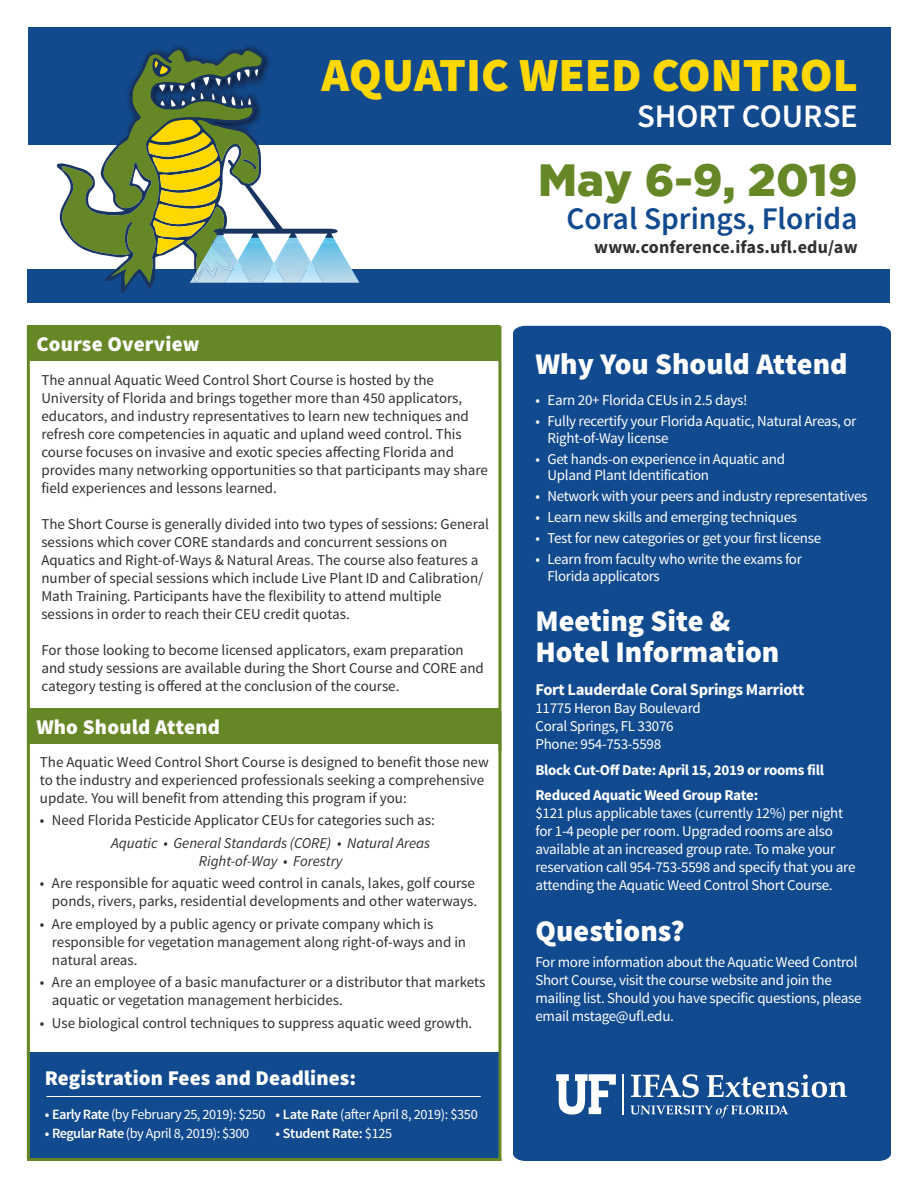
<style>
.page{position:relative;width:918px;height:1188px;background:#fff}
.page>*{position:absolute;margin:0;border:0;box-sizing:border-box;transform-origin:0 0}
.t1{font:900 47.7px "Source Sans Pro";color:#ffd801}
.t2{font:900 45px "Gotham";color:#668726}
.t3{font:600 32.85px "Source Sans Pro";color:#fff}
.t4{font:600 31.5px "Source Sans Pro";color:#114a8e}
.t5{font:900 30px "Source Sans Pro";color:#fff}
.t6{font:900 21px "Source Sans Pro";letter-spacing:.005em;color:#fff}
.t7{font:700 18px "Source Sans Pro";letter-spacing:.01em;color:#312f30}
.t8{font:700 16.5px "Source Sans Pro";letter-spacing:-.02em;color:#fff}
.t9{font:15px/18px "Source Sans Pro";color:#312f30}
.t10{font:15px/18px "Source Sans Pro";letter-spacing:-.02em;color:#fff}
.t11{font:700 15px "Source Sans Pro";letter-spacing:-.02em;color:#fff}
.t12{font:italic 15px "Source Sans Pro";color:#312f30}
.t13{font:14.25px "Source Sans Pro";letter-spacing:-.03em;color:#fff}
.t14{font:600 14.25px "Source Sans Pro";letter-spacing:-.025em;color:#fff}
.s1{font-weight:600}
.s2{font-weight:400}
</style>
<div class="page">
<div style="left:513px;top:326px;width:378px;height:835px;background:#114a8e"></div>
<div style="left:27px;top:326px;width:473px;height:35px;background:#668726"></div>
<div style="left:27px;top:709px;width:473px;height:35px;background:#668726"></div>
<div style="left:27px;top:1052px;width:472px;height:109px;background:#114a8e"></div>
<hr style="left:498px;top:326px;width:3px;height:425px;background:#668726">
<hr style="left:27px;top:326px;width:3px;height:832px;background:#668726">
<hr style="left:498px;top:712px;width:3px;height:449px;background:#668726">
<hr style="left:27px;top:1158px;width:474px;height:3px;background:#668726">
<hr style="left:46px;top:1096px;width:435px;height:1px;background:#fff">
<hr style="left:622px;top:1074px;width:2px;height:41px;background:#fff">
<svg style="left:556px;top:1074px;width:60px;height:41px"></svg>
<svg style="left:707px;top:1074px;width:140px;height:24px"></svg>
<svg style="left:630px;top:1105px;width:158px;height:13px"></svg>
<svg style="left:631px;top:1074px;width:68px;height:24px"></svg>
<div style="left:29px;top:27px;width:862px;height:118px;background:#124a8d"></div>
<div style="left:27px;top:269px;width:862px;height:33px;background:#124a8d"></div>
<img style="left:338px;top:246px;width:21px;height:37px">
<svg style="left:56px;top:47px;width:282px;height:246px"></svg>
<h1 class="t1" style="left:321px;top:44px;width:538px">AQUATIC WEED CONTROL</h1>
<h3 class="t3" style="left:637px;top:95px;width:222px">SHORT COURSE</h3>
<p class="t6" style="left:36px;top:330px;width:165px">Course Overview</p>
<p class="t9" style="left:41px;top:372px;width:448px">The annual Aquatic Weed Control Short Course is hosted by the University of Florida and brings together more than 450 applicators, educators, and industry representatives to learn new techniques and refresh core competencies in aquatic and upland weed control. This course focuses on invasive and exotic species affecting Florida and provides many networking opportunities so that participants may share field experiences and lessons learned.</p>
<p class="t9" style="left:41px;top:516px;width:449px">The Short Course is generally divided into two types of sessions: General sessions which cover CORE standards and concurrent sessions on Aquatics and Right-of-Ways &amp; Natural Areas. The course also features a number of special sessions which include Live Plant ID and Calibration/ Math Training. Participants have the flexibility to attend multiple sessions in order to reach their CEU credit quotas.</p>
<p class="t9" style="left:41px;top:642px;width:444px">For those looking to become licensed applicators, exam preparation and study sessions are available during the Short Course and CORE and category testing is offered at the conclusion of the course.</p>
<p class="t6" style="left:36px;top:714px;width:185px">Who Should Attend</p>
<p class="t9" style="left:40px;top:753px;width:450px">The Aquatic Weed Control Short Course is designed to benefit those new to the industry and experienced professionals seeking a comprehensive update. You will benefit from attending this program if you:</p>
<p class="t9" style="left:40px;top:812px;width:396px">• Need Florida Pesticide Applicator CEUs for categories such as:</p>
<p class="t12" style="left:111px;top:834px;width:321px">Aquatic • General Standards (CORE) • Natural Areas</p>
<p class="t12" style="left:199px;top:852px;width:145px">Right-of-Way • Forestry</p>
<p class="t9" style="left:40px;top:875px;width:439px;text-align:right">• Are responsible for aquatic weed control in canals, lakes, golf course ponds, rivers, parks, residential developments and other waterways.</p>
<p class="t9" style="left:52px;top:915px;width:416px;text-indent:-12px">• Are employed by a public agency or private company which is responsible for vegetation management along right-of-ways and in natural areas.</p>
<p class="t9" style="left:52px;top:974px;width:435px;text-indent:-12px">• Are an employee of a basic manufacturer or a distributor that markets aquatic or vegetation management herbicides.</p>
<p class="t9" style="left:40px;top:1014px;width:434px">• Use biological control techniques to suppress aquatic weed growth.</p>
<p class="t6" style="left:45px;top:1065px;width:313px">Registration Fees and Deadlines:</p>
<p class="t13" style="left:45px;top:1105px;width:222px"><span class="s1">• Early Rate</span> (by February 25, 2019): $250</p>
<p class="t13" style="left:45px;top:1125px;width:206px"><span class="s1">• Regular Rate</span>(by April 8, 2019): $300</p>
<p class="t13" style="left:275px;top:1105px;width:204px"><span class="s1">• Late Rate</span> (after April 8, 2019): $350</p>
<p class="t14" style="left:275px;top:1124px;width:118px">• Student Rate: <span class="s2">$125</span></p>
<p class="t2" style="left:538px;top:154px;width:321px">May 6-9, 2019</p>
<p class="t4" style="left:566px;top:198px;width:293px">Coral Springs, Florida</p>
<p class="t7" style="left:594px;top:236px;width:265px">www.conference.ifas.ufl.edu/aw</p>
<p class="t5" style="left:536px;top:344px;width:314px">Why You Should Attend</p>
<p class="t10" style="left:536px;top:392px;width:214px">• Earn 20+ Florida CEUs in 2.5 days!</p>
<p class="t10" style="left:548px;top:414px;width:311px;line-height:16.5px;text-indent:-12px">• Fully recertify your Florida Aquatic, Natural Areas, or<br>Right-of-Way license</p>
<p class="t10" style="left:536px;top:450px;width:251px">• Get hands-on experience in Aquatic and</p>
<p class="t10" style="left:548px;top:467px;width:163px">Upland Plant Identification</p>
<p class="t10" style="left:536px;top:488px;width:334px">• Network with your peers and industry representatives</p>
<p class="t10" style="left:536px;top:509px;width:263px">• Learn new skills and emerging techniques</p>
<p class="t10" style="left:536px;top:530px;width:287px">• Test for new categories or get your first license</p>
<p class="t10" style="left:536px;top:551px;width:268px">• Learn from faculty who write the exams for</p>
<p class="t10" style="left:548px;top:567px;width:114px">Florida applicators</p>
<p class="t5" style="left:536px;top:602px;width:197px">Meeting Site &amp;</p>
<p class="t5" style="left:536px;top:632px;width:245px">Hotel Information</p>
<p class="t8" style="left:536px;top:679px;width:270px">Fort Lauderdale Coral Springs Marriott</p>
<p class="t10" style="left:536px;top:700px;width:167px">11775 Heron Bay Boulevard</p>
<p class="t10" style="left:536px;top:718px;width:140px">Coral Springs, FL 33076</p>
<p class="t10" style="left:536px;top:736px;width:127px">Phone: 954-753-5598</p>
<p class="t11" style="left:536px;top:760px;width:290px">Block Cut-Off Date: April 15, 2019 or rooms fill</p>
<p class="t11" style="left:536px;top:786px;width:224px">Reduced Aquatic Weed Group Rate:</p>
<p class="t10" style="left:536px;top:805px;width:321px">$121 plus applicable taxes (currently 12%) per night for 1-4 people per room. Upgraded rooms are also available at an increased group rate. To make your reservation call 954-753-5598 and specify that you are attending the Aquatic Weed Control Short Course.</p>
<p class="t5" style="left:536px;top:912px;width:151px">Questions?</p>
<p class="t10" style="left:536px;top:953px;width:328px">For more information about the Aquatic Weed Control Short Course, visit the course website and join the mailing list. Should you have specific questions, please email mstage@ufl.edu.</p>
</div>
